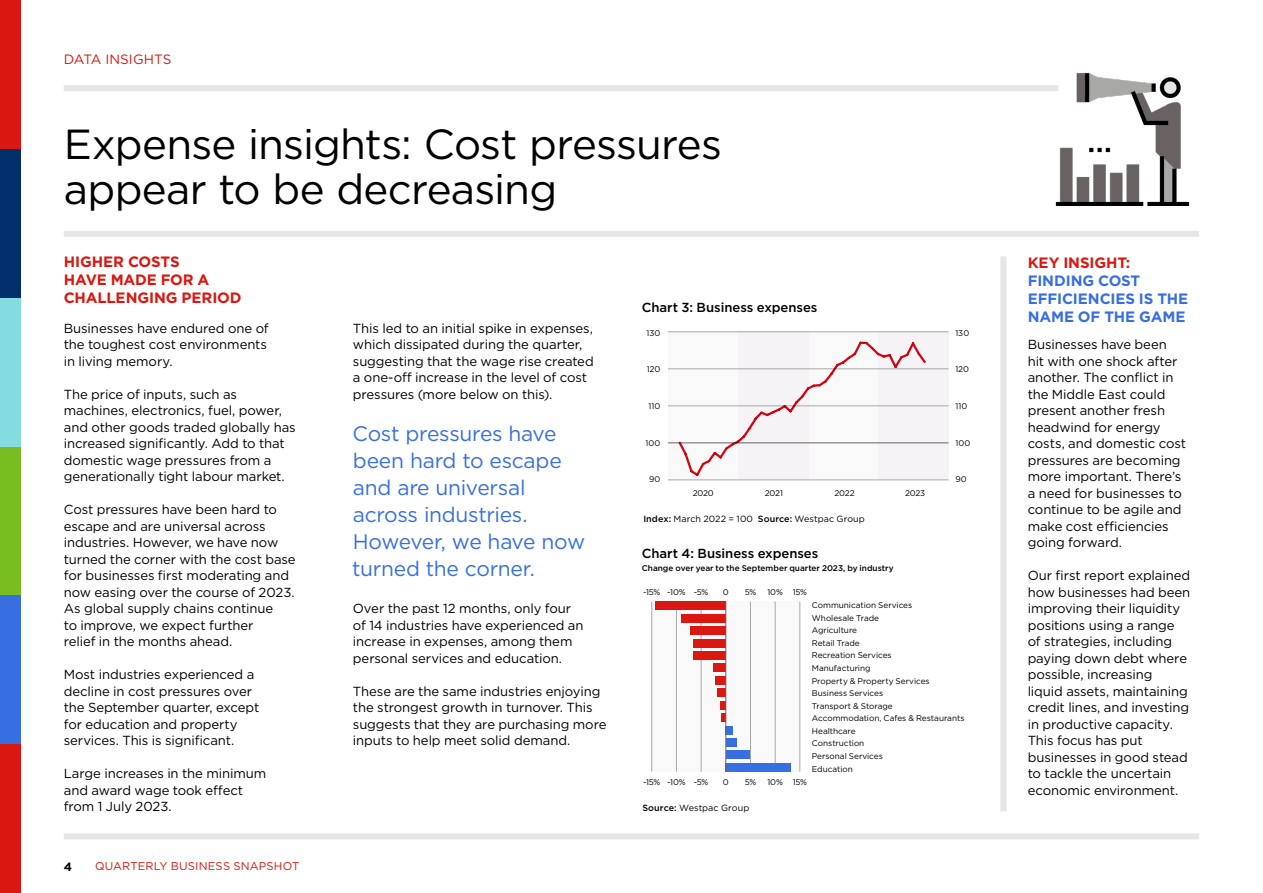
<style>
.page{position:relative;width:1263px;height:893px;background:#fff}
.page>*{position:absolute;margin:0;border:0;box-sizing:border-box;transform-origin:0 0}
.t1{font:42px/45px "Gotham";letter-spacing:-.02em;color:#000}
.t2{font:21px/27px "Gotham";letter-spacing:-.015em;color:#376ee2}
.t3{font:700 15px/18px "Gotham";letter-spacing:-.005em;color:#da1710}
.t4{font:700 15px/18px "Gotham";letter-spacing:-.01em;color:#376ee2}
.t5{font:13.5px "Gotham";letter-spacing:.005em;color:#da1710}
.t6{font:13.2px/16.5px "Gotham";letter-spacing:-.01em;color:#000}
.t7{font:500 13.2px "Gotham";letter-spacing:-.005em;color:#000}
.t8{font:700 12px "Gotham";color:#000}
.t9{font:11.25px "Gotham";letter-spacing:.015em;color:#da1710}
.t10{font:9px "Gotham";letter-spacing:.005em;color:#000}
.t11{font:8.25px/12.6px "Gotham";letter-spacing:-.005em;color:#000}
.t12{font:500 8.25px "Gotham";color:#000}
.s1{font-weight:500}
</style>
<div class="page">
<div style="left:64px;top:231px;width:1135px;height:6px;background:#e7e5e8"></div>
<div style="left:64px;top:85px;width:994px;height:6px;background:#e7e5e8"></div>
<div style="left:64px;top:833px;width:1135px;height:6px;background:#e7e5e8"></div>
<div style="left:0;top:446px;width:21px;height:149px;background:#78be20"></div>
<div style="left:0;top:595px;width:21px;height:149px;background:#376ee2"></div>
<div style="left:0;top:744px;width:21px;height:149px;background:#da1710"></div>
<div style="left:0;top:149px;width:21px;height:149px;background:#002f6c"></div>
<div style="left:0;top:0;width:21px;height:149px;background:#da1710"></div>
<div style="left:0;top:298px;width:21px;height:148px;background:#84dce0"></div>
<img style="left:1055px;top:73px;width:135px;height:133px">
<div style="left:1000px;top:256px;width:6px;height:555px;background:#e7e5e8"></div>
<div style="left:668px;top:331px;width:280px;height:149px;background:linear-gradient(to bottom,#f9f8f9,#f8f7f8)"></div>
<div style="left:738px;top:331px;width:70px;height:149px;background:linear-gradient(to right,#f5f3f5,#f5f3f5)"></div>
<div style="left:878px;top:331px;width:70px;height:149px;background:#f5f3f5"></div>
<hr style="left:668px;top:479px;width:280px;height:1px;background:#a8a8a6">
<hr style="left:668px;top:442px;width:280px;height:1px;background:#686362">
<hr style="left:668px;top:405px;width:280px;height:1px;background:#a8a8a6">
<hr style="left:668px;top:368px;width:280px;height:1px;background:#a8a8a6">
<hr style="left:668px;top:331px;width:280px;height:1px;background:#a8a8a6">
<svg style="left:677px;top:340px;width:250px;height:137px"></svg>
<div style="left:651px;top:601px;width:149px;height:171px;background:#faf9fa"></div>
<hr style="left:799px;top:601px;width:1px;height:171px;background:#a8a8a6">
<hr style="left:775px;top:601px;width:1px;height:171px;background:#a8a8a6">
<hr style="left:750px;top:601px;width:1px;height:171px;background:#a8a8a6">
<hr style="left:676px;top:601px;width:1px;height:171px;background:#a8a8a6">
<hr style="left:701px;top:601px;width:1px;height:171px;background:#a8a8a6">
<hr style="left:651px;top:601px;width:1px;height:171px;background:#a8a8a6">
<div style="left:656px;top:601px;width:70px;height:9px;background:#da1710"></div>
<div style="left:681px;top:614px;width:45px;height:8px;background:#da1710"></div>
<div style="left:690px;top:626px;width:36px;height:9px;background:#da1710"></div>
<div style="left:693px;top:639px;width:33px;height:8px;background:#da1710"></div>
<div style="left:693px;top:651px;width:33px;height:9px;background:#da1710"></div>
<div style="left:713px;top:664px;width:13px;height:8px;background:#da1710"></div>
<div style="left:715px;top:676px;width:11px;height:9px;background:#da1710"></div>
<div style="left:717px;top:688px;width:9px;height:9px;background:#da1710"></div>
<div style="left:721px;top:701px;width:5px;height:8px;background:#da1710"></div>
<div style="left:721px;top:713px;width:5px;height:9px;background:#da1710"></div>
<div style="left:726px;top:726px;width:7px;height:8px;background:#376ee2"></div>
<div style="left:726px;top:738px;width:10px;height:9px;background:#376ee2"></div>
<div style="left:726px;top:751px;width:23px;height:8px;background:#376ee2"></div>
<div style="left:726px;top:763px;width:65px;height:9px;background:#376ee2"></div>
<hr style="left:725px;top:601px;width:1px;height:171px;background:#686362">
<p class="t5" style="left:64px;top:50px;width:109px">DATA INSIGHTS</p>
<h1 class="t1" style="left:64px;top:121px;width:660px">Expense insights: Cost pressures appear to be decreasing</h1>
<p class="t3" style="left:64px;top:252px;width:179px">HIGHER COSTS<br>HAVE MADE FOR A<br>CHALLENGING PERIOD</p>
<p class="t6" style="left:64px;top:320px;width:206px">Businesses have endured one of the toughest cost environments in living memory.</p>
<p class="t6" style="left:64px;top:386px;width:233px">The price of inputs, such as machines, electronics, fuel, power, and other goods traded globally has increased significantly. Add to that domestic wage pressures from a generationally tight labour market.</p>
<p class="t6" style="left:64px;top:501px;width:233px">Cost pressures have been hard to escape and are universal across industries. However, we have now turned the corner with the cost base for businesses first moderating and now easing over the course of 2023.<br>As global supply chains continue<br>to improve, we expect further<br>relief in the months ahead.</p>
<p class="t6" style="left:64px;top:666px;width:197px">Most industries experienced a decline in cost pressures over the September quarter, except for education and property services. This is significant.</p>
<p class="t6" style="left:64px;top:765px;width:204px">Large increases in the minimum and award wage took effect from 1 July 2023.</p>
<p class="t8" style="left:64px;top:859px;width:10px">4</p>
<p class="t9" style="left:95px;top:859px;width:206px">QUARTERLY BUSINESS SNAPSHOT</p>
<p class="t6" style="left:353px;top:320px;width:242px">This led to an initial spike in expenses, which dissipated during the quarter, suggesting that the wage rise created a one-off increase in the level of cost pressures (more below on this).</p>
<h2 class="t2" style="left:352px;top:419px;width:234px">Cost pressures have been hard to escape and are universal across industries.<br>However, we have now turned the corner.</h2>
<p class="t6" style="left:353px;top:600px;width:232px">Over the past 12 months, only four of 14 industries have experienced an increase in expenses, among them personal services and education.</p>
<p class="t6" style="left:353px;top:683px;width:255px">These are the same industries enjoying the strongest growth in turnover. This suggests that they are purchasing more inputs to help meet solid demand.</p>
<p class="t7" style="left:642px;top:298px;width:177px">Chart 3: Business expenses</p>
<p class="t11" style="left:646px;top:326px;width:15px">130</p>
<p class="t11" style="left:647px;top:363px;width:15px">120</p>
<p class="t11" style="left:648px;top:400px;width:13px">110</p>
<p class="t11" style="left:645px;top:436px;width:16px">100</p>
<p class="t11" style="left:649px;top:473px;width:13px">90</p>
<p class="t11" style="left:693px;top:486px;width:23px">2020</p>
<p class="t11" style="left:765px;top:486px;width:20px">2021</p>
<p class="t11" style="left:834px;top:486px;width:22px">2022</p>
<p class="t11" style="left:905px;top:486px;width:22px">2023</p>
<p class="t10" style="left:643px;top:513px;width:223px"><span class="s1">Index:</span> March 2022 = 100 <span class="s1">Source:</span> Westpac Group</p>
<p class="t7" style="left:642px;top:544px;width:178px">Chart 4: Business expenses</p>
<p class="t12" style="left:642px;top:563px;width:253px">Change over year to the September quarter 2023, by industry</p>
<p class="t11" style="left:643px;top:585px;width:67px">-15% -10% -5%</p>
<p class="t11" style="left:723px;top:585px;width:7px">0</p>
<p class="t11" style="left:745px;top:585px;width:13px">5%</p>
<p class="t11" style="left:767px;top:585px;width:41px">10% 15%</p>
<p class="t11" style="left:955px;top:326px;width:15px">130</p>
<p class="t11" style="left:955px;top:363px;width:15px">120</p>
<p class="t11" style="left:955px;top:400px;width:13px">110</p>
<p class="t11" style="left:955px;top:436px;width:16px">100</p>
<p class="t11" style="left:955px;top:473px;width:13px">90</p>
<p class="t11" style="left:812px;top:599px;width:154px">Communication Services<br>Wholesale Trade<br>Agriculture<br>Retail Trade<br>Recreation Services<br>Manufacturing<br>Property &amp; Property Services<br>Business Services<br>Transport &amp; Storage<br>Accommodation, Cafes &amp; Restaurants<br>Healthcare<br>Construction<br>Personal Services<br>Education</p>
<p class="t11" style="left:643px;top:776px;width:67px">-15% -10% -5%</p>
<p class="t11" style="left:723px;top:776px;width:7px">0</p>
<p class="t11" style="left:745px;top:776px;width:13px">5%</p>
<p class="t11" style="left:767px;top:776px;width:41px">10% 15%</p>
<p class="t10" style="left:642px;top:802px;width:108px"><span class="s1">Source:</span> Westpac Group</p>
<p class="t3" style="left:1028px;top:253px;width:104px">KEY INSIGHT:</p>
<p class="t4" style="left:1028px;top:271px;width:162px">FINDING COST<br>EFFICIENCIES IS THE<br>NAME OF THE GAME</p>
<p class="t6" style="left:1028px;top:336px;width:160px">Businesses have been hit with one shock after another. The conflict in the Middle East could present another fresh headwind for energy costs, and domestic cost pressures are becoming more important. There’s a need for businesses to continue to be agile and make cost efficiencies going forward.</p>
<p class="t6" style="left:1028px;top:567px;width:164px">Our first report explained how businesses had been improving their liquidity positions using a range of strategies, including paying down debt where possible, increasing liquid assets, maintaining credit lines, and investing in productive capacity.<br>This focus has put businesses in good stead to tackle the uncertain economic environment.</p>
</div>
